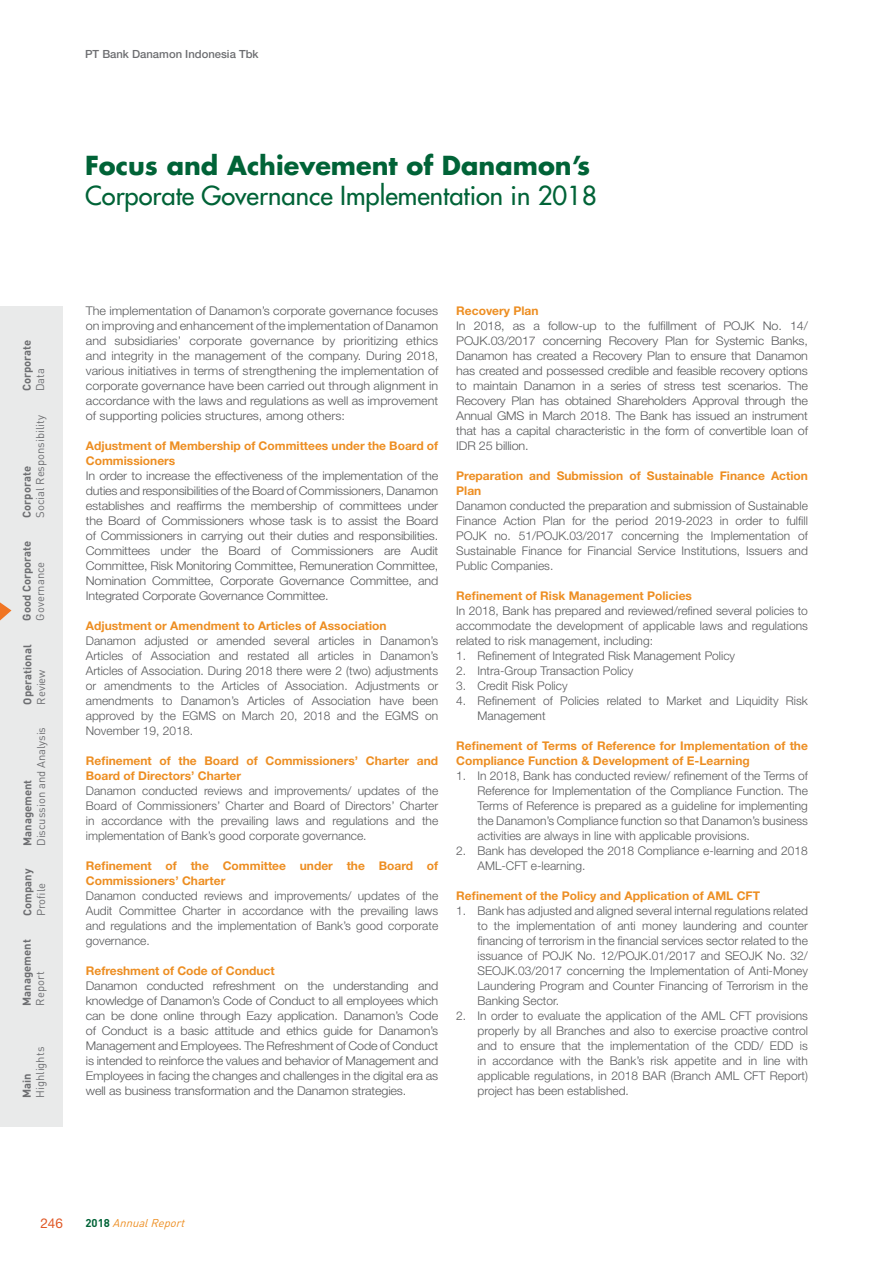
<style>
.page{position:relative;width:893px;height:1263px;background:#fff}
.page>*{position:absolute;margin:0;border:0;box-sizing:border-box;transform-origin:0 0}
.t1{font:25.5px "Futura LT";color:#006337}
.t2{font:700 25.5px "Futura LT";color:#006337}
.t3{font:13.5px "Helvetica Neue LT Std";color:#e05826}
.t4{font:300 12px/15px "Helvetica Neue LT Std";color:#58595b;text-align:justify}
.t5{font:300 12px/15px "Helvetica Neue LT Std";color:#58595b;text-align:justify;scale:1.05 1}
.t6{font:700 12px/15px "Helvetica Neue LT Std";color:#ed8e22}
.t7{font:11.25px "DIN Pro";color:#6d6e71}
.t8{font:700 11.25px "DIN Pro";color:#6d6e71}
.t9{font:500 11.25px "Helvetica Neue LT Std";color:#6d6e71}
.t10{font:italic 11.25px "DIN Pro";color:#ed8e22}
.s1{font-weight:700;font-style:normal;color:#006337}
</style>
<div class="page">
<div style="left:0;top:306px;width:63px;height:821px;background:#e9eaea"></div>
<svg style="left:0;top:602px;width:11px;height:18px"></svg>
<p class="t8" style="left:19px;top:391px;width:53px;rotate:-90deg">Corporate</p>
<p class="t7" style="left:33px;top:391px;width:25px;rotate:-90deg">Data</p>
<p class="t7" style="left:33px;top:518px;width:104px;rotate:-90deg">Social Responsibility</p>
<p class="t8" style="left:19px;top:518px;width:53px;rotate:-90deg">Corporate</p>
<p class="t8" style="left:19px;top:620px;width:82px;rotate:-90deg">Good Corporate</p>
<p class="t7" style="left:33px;top:620px;width:60px;rotate:-90deg">Governance</p>
<p class="t8" style="left:20px;top:705px;width:61px;rotate:-90deg">Operational</p>
<p class="t7" style="left:33px;top:705px;width:37px;rotate:-90deg">Review</p>
<p class="t7" style="left:33px;top:846px;width:121px;rotate:-90deg">Discussion and Analysis</p>
<p class="t8" style="left:20px;top:846px;width:68px;rotate:-90deg">Management</p>
<p class="t8" style="left:20px;top:916px;width:49px;rotate:-90deg">Company</p>
<p class="t7" style="left:33px;top:916px;width:34px;rotate:-90deg">Profile</p>
<p class="t8" style="left:19px;top:1006px;width:68px;rotate:-90deg">Management</p>
<p class="t7" style="left:33px;top:1006px;width:35px;rotate:-90deg">Report</p>
<p class="t7" style="left:33px;top:1098px;width:53px;rotate:-90deg">Highlights</p>
<p class="t8" style="left:19px;top:1098px;width:26px;rotate:-90deg">Main</p>
<p class="t9" style="left:85px;top:47px;width:175px">PT Bank Danamon Indonesia Tbk</p>
<h1 class="t2" style="left:85px;top:148px;width:507px">Focus and Achievement of Danamon’s</h1>
<h1 class="t1" style="left:85px;top:179px;width:513px">Corporate Governance Implementation in 2018</h1>
<p class="t5" style="left:86px;top:303px;width:337px">The implementation of Danamon’s corporate governance focuses on improving and enhancement of the implementation of Danamon and subsidiaries’ corporate governance by prioritizing ethics and integrity in the management of the company. During 2018, various initiatives in terms of strengthening the implementation of corporate governance have been carried out through alignment in accordance with the laws and regulations as well as improvement of supporting policies structures, among others:</p>
<p class="t6" style="left:86px;top:438px;width:354px">Adjustment of Membership of Committees under the Board of<br>Commissioners</p>
<p class="t5" style="left:86px;top:468px;width:337px">In order to increase the effectiveness of the implementation of the duties and responsibilities of the Board of Commissioners, Danamon establishes and reaffirms the membership of committees under the Board of Commissioners whose task is to assist the Board of Commissioners in carrying out their duties and responsibilities.<br>Committees under the Board of Commissioners are Audit Committee, Risk Monitoring Committee, Remuneration Committee, Nomination Committee, Corporate Governance Committee, and Integrated Corporate Governance Committee.</p>
<p class="t6" style="left:86px;top:618px;width:302px">Adjustment or Amendment to Articles of Association</p>
<p class="t4" style="left:86px;top:633px;width:354px">Danamon adjusted or amended several articles in Danamon’s Articles of Association and restated all articles in Danamon’s Articles of Association. During 2018 there were 2 (two) adjustments or amendments to the Articles of Association. Adjustments or amendments to Danamon’s Articles of Association have been approved by the EGMS on March 20, 2018 and the EGMS on November 19, 2018.</p>
<p class="t6" style="left:86px;top:753px;width:354px">Refinement of the Board of Commissioners’ Charter and<br>Board of Directors’ Charter</p>
<p class="t4" style="left:86px;top:783px;width:354px">Danamon conducted reviews and improvements/ updates of the Board of Commissioners’ Charter and Board of Directors’ Charter in accordance with the prevailing laws and regulations and the implementation of Bank’s good corporate governance.</p>
<p class="t6" style="left:86px;top:858px;width:354px">Refinement of the Committee under the Board of<br>Commissioners’ Charter</p>
<p class="t4" style="left:86px;top:888px;width:354px">Danamon conducted reviews and improvements/ updates of the Audit Committee Charter in accordance with the prevailing laws and regulations and the implementation of Bank’s good corporate governance.</p>
<p class="t6" style="left:86px;top:963px;width:190px">Refreshment of Code of Conduct</p>
<p class="t5" style="left:86px;top:978px;width:337px">Danamon conducted refreshment on the understanding and knowledge of Danamon’s Code of Conduct to all employees which can be done online through Eazy application. Danamon’s Code of Conduct is a basic attitude and ethics guide for Danamon’s Management and Employees. The Refreshment of Code of Conduct is intended to reinforce the values and behavior of Management and Employees in facing the changes and challenges in the digital era as well as business transformation and the Danamon strategies.</p>
<p class="t6" style="left:456px;top:303px;width:84px">Recovery Plan</p>
<p class="t5" style="left:456px;top:318px;width:336px">In 2018, as a follow-up to the fulfillment of POJK No. 14/ POJK.03/2017 concerning Recovery Plan for Systemic Banks, Danamon has created a Recovery Plan to ensure that Danamon has created and possessed credible and feasible recovery options to maintain Danamon in a series of stress test scenarios. The Recovery Plan has obtained Shareholders Approval through the Annual GMS in March 2018. The Bank has issued an instrument that has a capital characteristic in the form of convertible loan of IDR 25 billion.</p>
<p class="t6" style="left:456px;top:468px;width:353px">Preparation and Submission of Sustainable Finance Action<br>Plan</p>
<p class="t4" style="left:456px;top:498px;width:353px">Danamon conducted the preparation and submission of Sustainable Finance Action Plan for the period 2019-2023 in order to fulfill POJK no. 51/POJK.03/2017 concerning the Implementation of Sustainable Finance for Financial Service Institutions, Issuers and Public Companies.</p>
<p class="t6" style="left:456px;top:588px;width:237px">Refinement of Risk Management Policies</p>
<p class="t4" style="left:456px;top:603px;width:353px">In 2018, Bank has prepared and reviewed/refined several policies to accommodate the development of applicable laws and regulations related to risk management, including:</p>
<p class="t4" style="left:456px;top:648px;width:280px">1. Refinement of Integrated Risk Management Policy</p>
<p class="t4" style="left:456px;top:663px;width:179px">2. Intra-Group Transaction Policy</p>
<p class="t4" style="left:456px;top:678px;width:113px">3. Credit Risk Policy</p>
<p class="t4" style="left:478px;top:693px;width:332px;text-indent:-21px">4. Refinement of Policies related to Market and Liquidity Risk<br>Management</p>
<p class="t6" style="left:456px;top:738px;width:353px">Refinement of Terms of Reference for Implementation of the<br>Compliance Function &amp; Development of E-Learning</p>
<p class="t4" style="left:478px;top:768px;width:332px;text-indent:-21px">1. In 2018, Bank has conducted review/ refinement of the Terms of Reference for Implementation of the Compliance Function. The Terms of Reference is prepared as a guideline for implementing the Danamon’s Compliance function so that Danamon’s business activities are always in line with applicable provisions.</p>
<p class="t4" style="left:478px;top:843px;width:332px;text-indent:-21px">2. Bank has developed the 2018 Compliance e-learning and 2018<br>AML-CFT e-learning.</p>
<p class="t6" style="left:456px;top:888px;width:305px">Refinement of the Policy and Application of AML CFT</p>
<p class="t4" style="left:478px;top:903px;width:332px;text-indent:-21px">1. Bank has adjusted and aligned several internal regulations related to the implementation of anti money laundering and counter financing of terrorism in the financial services sector related to the issuance of POJK No. 12/POJK.01/2017 and SEOJK No. 32/ SEOJK.03/2017 concerning the Implementation of Anti-Money Laundering Program and Counter Financing of Terrorism in the Banking Sector.</p>
<p class="t4" style="left:478px;top:1008px;width:332px;text-indent:-21px">2. In order to evaluate the application of the AML CFT provisions properly by all Branches and also to exercise proactive control and to ensure that the implementation of the CDD/ EDD is in accordance with the Bank’s risk appetite and in line with applicable regulations, in 2018 BAR (Branch AML CFT Report) project has been established.</p>
<p class="t3" style="left:40px;top:1215px;width:24px">246</p>
<p class="t10" style="left:85px;top:1215px;width:104px"><span class="s1">2 0 1 8</span> AnnualReport</p>
</div>
